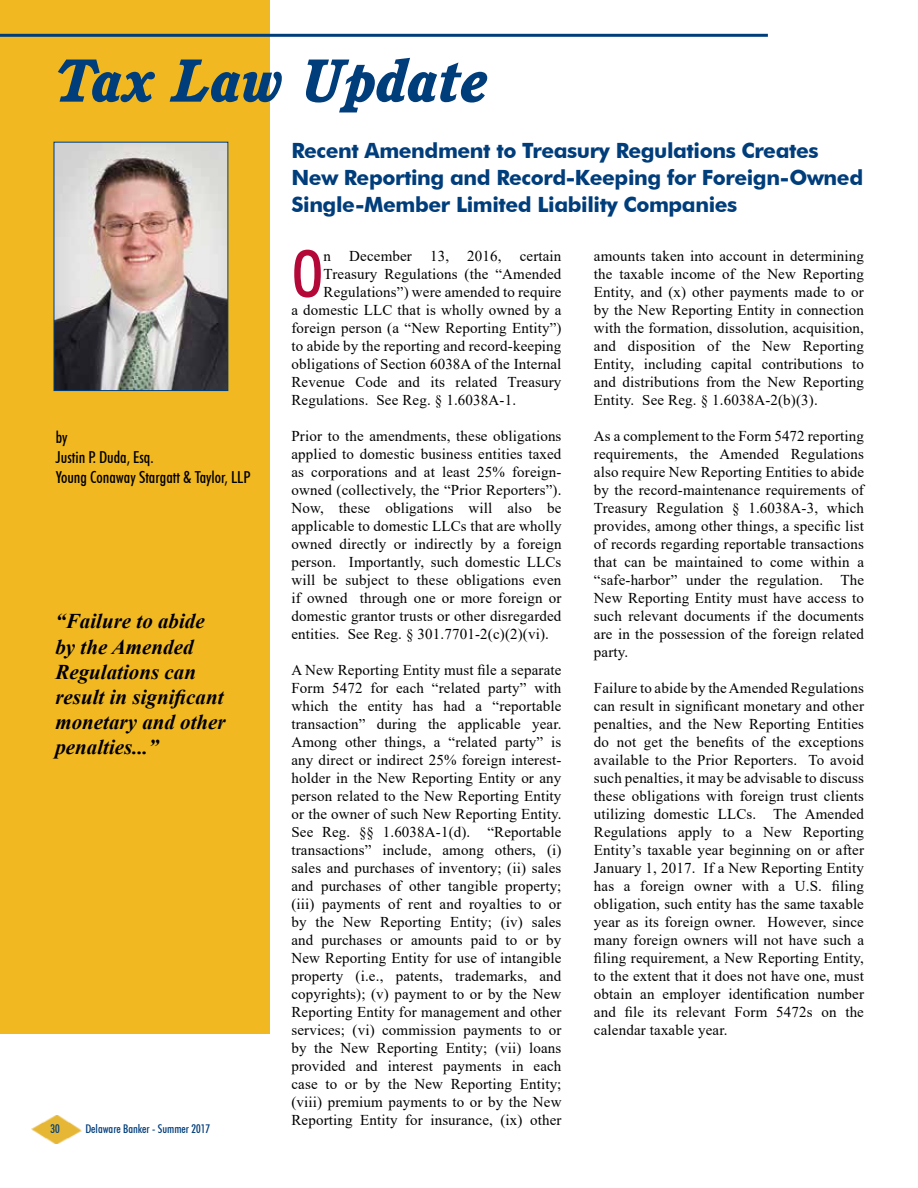
<style>
.page{position:relative;width:918px;height:1188px;background:#fff}
.page>*{position:absolute;margin:0;border:0;box-sizing:border-box;transform-origin:0 0}
.t1{font:500 condensed 65.55px "Futura BT";color:#b30838}
.t2{font:italic 800 61.5px "Cushing IT Cby BT";color:#003d7b}
.t3{font:700 21px/27px "Futura BT";letter-spacing:-.02em;color:#003d7b}
.t4{font:italic 700 21px/25.2px "Times New Roman";color:#000}
.t5{font:500 condensed 16.5px/19.8px "Futura BT";color:#000}
.t6{font:15px/18px "Times New Roman";letter-spacing:.01em;color:#000;text-align:justify}
.t7{font:500 condensed 12px "Futura BT";color:#003d7b}
</style>
<div class="page">
<div style="left:0;top:0;width:269px;height:1033px;background:#f1b821"></div>
<hr style="left:0;top:34px;width:768px;height:3px;background:#003d7b">
<img style="left:32px;top:1115px;width:49px;height:29px">
<img style="left:56px;top:144px;width:170px;height:245px">
<div style="left:54px;top:142px;width:174px;height:249px;border:1px solid #003d7b"></div>
<h2 class="t2" style="left:55px;top:42px;width:434px">Tax Law Update</h2>
<p class="t5" style="left:56px;top:428px;width:196px">by<br>Justin P. Duda, Esq.<br>Young Conaway Stargatt &amp; Taylor, LLP</p>
<h3 class="t4" style="left:55px;top:608px;width:172px">“Failure to abide by the Amended<br>Regulations can result in significant monetary and other penalties...”</h3>
<p class="t7" style="left:51px;top:1121px;width:11px">30</p>
<p class="t7" style="left:85px;top:1121px;width:126px">Delaware Banker - Summer 2017</p>
<h3 class="t3" style="left:291px;top:137px;width:573px">Recent Amendment to Treasury Regulations Creates<br>New Reporting and Record-Keeping for Foreign-Owned<br>Single-Member Limited Liability Companies</h3>
<h1 class="t1" style="left:291px;top:234px;width:34px">O</h1>
<p class="t6" style="left:324px;top:246px;width:239px">n December 13, 2016, certain</p>
<p class="t6" style="left:324px;top:264px;width:239px">Treasury Regulations (the “Amended</p>
<p class="t6" style="left:324px;top:282px;width:239px">Regulations”) were amended to require</p>
<p class="t6" style="left:291px;top:300px;width:272px">a domestic LLC that is wholly owned by a</p>
<p class="t6" style="left:291px;top:318px;width:272px">foreign person (a “New Reporting Entity”)</p>
<p class="t6" style="left:291px;top:336px;width:272px">to abide by the reporting and record-keeping</p>
<p class="t6" style="left:291px;top:354px;width:272px">obligations of Section 6038A of the Internal</p>
<p class="t6" style="left:291px;top:372px;width:272px">Revenue Code and its related Treasury</p>
<p class="t6" style="left:291px;top:390px;width:226px">Regulations. See Reg. § 1.6038A-1.</p>
<p class="t6" style="left:291px;top:426px;width:272px">Prior to the amendments, these obligations applied to domestic business entities taxed as corporations and at least 25% foreign&shy;owned (collectively, the “Prior Reporters”).<br>Now, these obligations will also be applicable to domestic LLCs that are wholly owned directly or indirectly by a foreign person. Importantly, such domestic LLCs will be subject to these obligations even if owned through one or more foreign or domestic grantor trusts or other disregarded entities. See Reg. § 301.7701-2(c)(2)(vi).</p>
<p class="t6" style="left:291px;top:660px;width:272px">A New Reporting Entity must file a separate Form 5472 for each “related party” with which the entity has had a “reportable transaction” during the applicable year.<br>Among other things, a “related party” is any direct or indirect 25% foreign interest&shy;holder in the New Reporting Entity or any person related to the New Reporting Entity or the owner of such New Reporting Entity.<br>See Reg. §§ 1.6038A-1(d). “Reportable transactions” include, among others, (i) sales and purchases of inventory; (ii) sales and purchases of other tangible property; (iii) payments of rent and royalties to or by the New Reporting Entity; (iv) sales and purchases or amounts paid to or by New Reporting Entity for use of intangible property (i.e., patents, trademarks, and copyrights); (v) payment to or by the New Reporting Entity for management and other services; (vi) commission payments to or by the New Reporting Entity; (vii) loans provided and interest payments in each case to or by the New Reporting Entity; (viii) premium payments to or by the New Reporting Entity for insurance, (ix) other</p>
<p class="t6" style="left:594px;top:246px;width:272px">amounts taken into account in determining the taxable income of the New Reporting Entity, and (x) other payments made to or by the New Reporting Entity in connection with the formation, dissolution, acquisition, and disposition of the New Reporting Entity, including capital contributions to and distributions from the New Reporting Entity. See Reg. § 1.6038A-2(b)(3).</p>
<p class="t6" style="left:594px;top:426px;width:272px">As a complement to the Form 5472 reporting requirements, the Amended Regulations also require New Reporting Entities to abide by the record-maintenance requirements of Treasury Regulation § 1.6038A-3, which provides, among other things, a specific list of records regarding reportable transactions that can be maintained to come within a “safe-harbor” under the regulation. The New Reporting Entity must have access to such relevant documents if the documents are in the possession of the foreign related party.</p>
<p class="t6" style="left:594px;top:678px;width:272px">Failure to abide by the Amended Regulations can result in significant monetary and other penalties, and the New Reporting Entities do not get the benefits of the exceptions available to the Prior Reporters. To avoid such penalties, it may be advisable to discuss these obligations with foreign trust clients utilizing domestic LLCs. The Amended Regulations apply to a New Reporting Entity’s taxable year beginning on or after January 1, 2017. If a New Reporting Entity has a foreign owner with a U.S. filing obligation, such entity has the same taxable year as its foreign owner. However, since many foreign owners will not have such a filing requirement, a New Reporting Entity, to the extent that it does not have one, must obtain an employer identification number and file its relevant Form 5472s on the calendar taxable year.</p>
</div>
